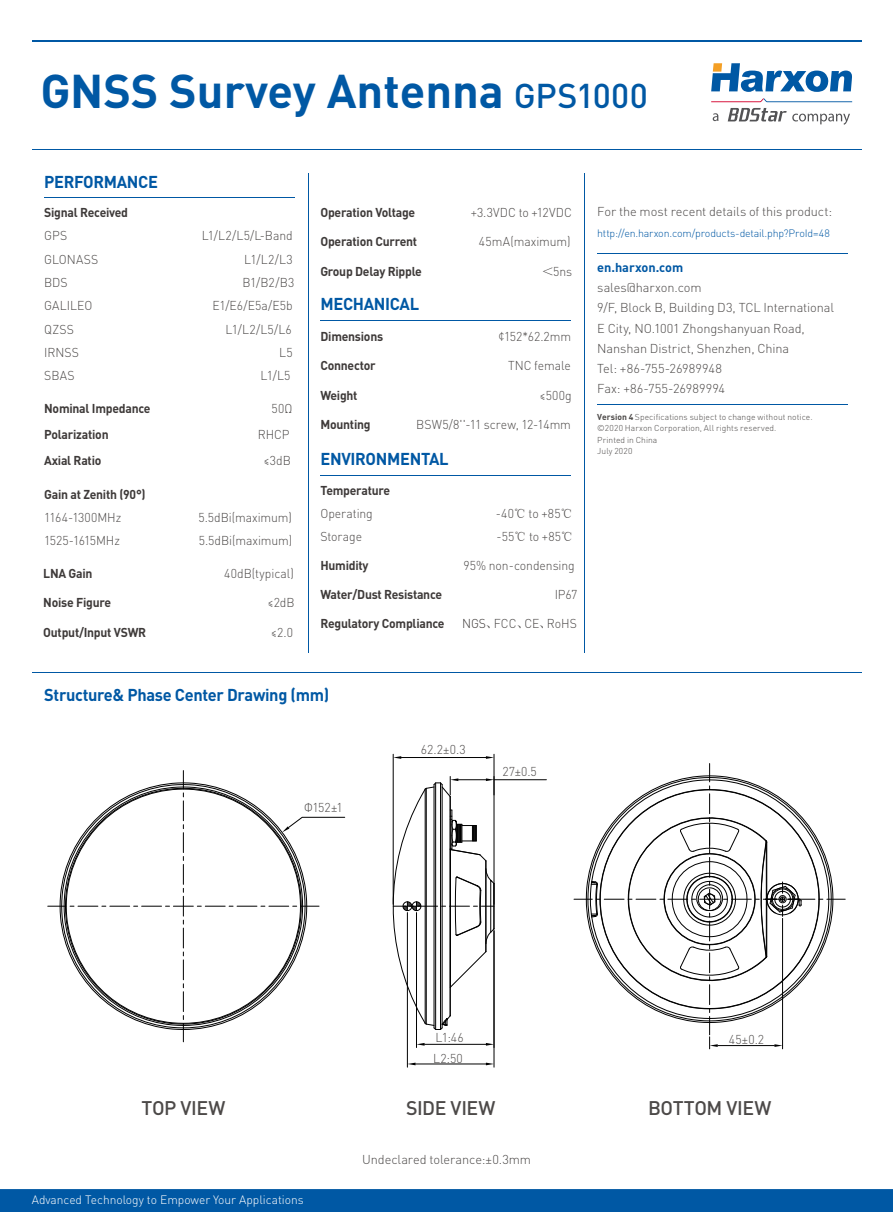
<style>
.page{position:relative;width:893px;height:1212px;background:#fff}
.page>*{position:absolute;margin:0;border:0;box-sizing:border-box;transform-origin:0 0}
.t1{font:700 46.8px "DIN Pro";color:#0058a4}
.t2{font:500 19.5px "DIN Pro";letter-spacing:-.02em;color:#4c4948}
.t3{font:700 16.95px "DIN Pro";letter-spacing:-.02em;color:#0058a4;scale:.96 1}
.t4{font:300 12.75px "DIN Pro";letter-spacing:-.005em;color:#4c4948;scale:.96 1}
.t5{font:700 12.75px "DIN Pro";letter-spacing:-.02em;color:#3e3a39;scale:.96 1}
.t6{font:300 12.75px/20.2px "DIN Pro";letter-spacing:-.005em;color:#4c4948}
.t7{font:700 12.75px "DIN Pro";letter-spacing:-.005em;color:#0058a4}
.t8{font:300 12px "DIN Pro";color:#fff}
.t9{font:300 10.65px "DIN Pro";letter-spacing:-.02em;color:#0058a4}
.t10{font:300 8.55px/11.2px "DIN Pro";letter-spacing:.01em;color:#4c4948}
.s1{font-weight:500;font-size:34.05px}
.s2{font-family:"Adobe Song Std Light G Bpc EUC H";font-weight:400}
.s3{color:#3e3a39}
.s4{font-family:"Sim Sun";font-weight:400}
.s5{font-weight:700}
</style>
<div class="page">
<hr style="left:32px;top:150px;width:829px;height:1px;background:#0058a4">
<hr style="left:32px;top:40px;width:829px;height:2px;background:#0058a4">
<hr style="left:32px;top:672px;width:829px;height:1px;background:#0058a4">
<hr style="left:308px;top:173px;width:1px;height:480px;background:#0058a4">
<hr style="left:584px;top:173px;width:1px;height:480px;background:#0058a4">
<hr style="left:44px;top:198px;width:251px;height:1px;background:#0058a4">
<hr style="left:597px;top:253px;width:251px;height:1px;background:#0058a4">
<hr style="left:597px;top:404px;width:251px;height:1px;background:#0058a4">
<hr style="left:320px;top:320px;width:251px;height:1px;background:#0058a4">
<hr style="left:320px;top:475px;width:251px;height:1px;background:#0058a4">
<svg style="left:711px;top:63px;width:141px;height:39px"></svg>
<svg style="left:713px;top:108px;width:137px;height:17px"></svg>
<div style="left:0;top:1189px;width:893px;height:23px;background:#0058a4"></div>
<svg style="left:574px;top:763px;width:271px;height:286px"></svg>
<svg style="left:48px;top:770px;width:297px;height:272px"></svg>
<hr style="left:494px;top:754px;width:1px;height:150px;background:#000">
<hr style="left:393px;top:754px;width:1px;height:150px;background:#000">
<hr style="left:401px;top:757px;width:85px;height:1px;background:#000">
<svg style="left:486px;top:756px;width:8px;height:3px"></svg>
<svg style="left:393px;top:756px;width:8px;height:3px"></svg>
<hr style="left:494px;top:779px;width:52px;height:1px;background:#000">
<svg style="left:392px;top:776px;width:103px;height:254px"></svg>
<hr style="left:416px;top:912px;width:1px;height:135px;background:#000">
<hr style="left:425px;top:1044px;width:61px;height:1px;background:#000">
<svg style="left:417px;top:1043px;width:8px;height:3px"></svg>
<svg style="left:486px;top:1043px;width:8px;height:3px"></svg>
<hr style="left:407px;top:912px;width:1px;height:155px;background:#000">
<hr style="left:494px;top:931px;width:1px;height:136px;background:#000">
<hr style="left:416px;top:1063px;width:70px;height:1px;background:#000">
<svg style="left:407px;top:1062px;width:9px;height:3px"></svg>
<svg style="left:486px;top:1062px;width:8px;height:3px"></svg>
<h1 class="t1" style="left:40px;top:60px;width:609px">GNSS Survey Antenna <span class="s1">GPS1000</span></h1>
<h3 class="t3" style="left:44px;top:170px;width:120px">PERFORMANCE</h3>
<p class="t5" style="left:44px;top:204px;width:89px">Signal Received</p>
<p class="t4" style="left:44px;top:227px;width:25px">GPS</p>
<p class="t4" style="left:202px;top:227px;width:96px">L1/L2/L5/L-Band</p>
<p class="t4" style="left:44px;top:250px;width:58px">GLONASS</p>
<p class="t4" style="left:244px;top:250px;width:52px">L1/L2/L3</p>
<p class="t4" style="left:44px;top:274px;width:26px">BDS</p>
<p class="t4" style="left:242px;top:274px;width:56px">B1/B2/B3</p>
<p class="t4" style="left:44px;top:297px;width:52px">GALILEO</p>
<p class="t4" style="left:212px;top:297px;width:85px">E1/E6/E5a/E5b</p>
<p class="t4" style="left:44px;top:320px;width:33px">QZSS</p>
<p class="t4" style="left:226px;top:320px;width:70px">L1/L2/L5/L6</p>
<p class="t4" style="left:44px;top:344px;width:38px">IRNSS</p>
<p class="t4" style="left:279px;top:344px;width:15px">L5</p>
<p class="t4" style="left:44px;top:367px;width:33px">SBAS</p>
<p class="t4" style="left:261px;top:367px;width:33px">L1/L5</p>
<p class="t5" style="left:44px;top:400px;width:112px">Nominal Impedance</p>
<p class="t4" style="left:272px;top:400px;width:23px">50Ω</p>
<p class="t5" style="left:44px;top:426px;width:69px">Polarization</p>
<p class="t4" style="left:258px;top:426px;width:35px">RHCP</p>
<p class="t5" style="left:44px;top:451px;width:61px">Axial Ratio</p>
<p class="t4" style="left:264px;top:451px;width:30px">≤3dB</p>
<p class="t5" style="left:44px;top:485px;width:107px">Gain at Zenith (90°)</p>
<p class="t4" style="left:44px;top:508px;width:82px">1164-1300MHz</p>
<p class="t4" style="left:198px;top:508px;width:99px">5.5dBi(maximum)</p>
<p class="t4" style="left:44px;top:532px;width:80px">1525-1615MHz</p>
<p class="t4" style="left:199px;top:532px;width:99px">5.5dBi(maximum)</p>
<p class="t5" style="left:43px;top:565px;width:53px">LNA Gain</p>
<p class="t4" style="left:224px;top:565px;width:74px">40dB(typical)</p>
<p class="t5" style="left:43px;top:594px;width:72px">Noise Figure</p>
<p class="t4" style="left:268px;top:594px;width:30px">≤2dB</p>
<p class="t5" style="left:43px;top:623px;width:109px">Output/Input VSWR</p>
<p class="t4" style="left:271px;top:623px;width:24px">≤2.0</p>
<p class="t5" style="left:320px;top:204px;width:100px">Operation Voltage</p>
<p class="t4" style="left:471px;top:204px;width:107px">+3.3VDC to +12VDC</p>
<p class="t5" style="left:320px;top:233px;width:102px">Operation Current</p>
<p class="t4" style="left:479px;top:233px;width:97px">45mA(maximum)</p>
<p class="t5" style="left:320px;top:262px;width:107px">Group Delay Ripple</p>
<p class="t4" style="left:542px;top:262px;width:33px"><span class="s2">＜</span>5ns</p>
<h3 class="t3" style="left:320px;top:292px;width:104px">MECHANICAL</h3>
<p class="t5" style="left:320px;top:328px;width:67px">Dimensions</p>
<p class="t4" style="left:498px;top:328px;width:77px">¢152*62.2mm</p>
<p class="t5" style="left:320px;top:357px;width:59px">Connector</p>
<p class="t4" style="left:508px;top:357px;width:67px">TNC female</p>
<p class="t5" style="left:320px;top:386px;width:40px">Weight</p>
<p class="t4" style="left:539px;top:386px;width:35px">≤500g</p>
<p class="t5" style="left:320px;top:416px;width:54px">Mounting</p>
<p class="t4" style="left:416px;top:416px;width:163px">BSW5/8''-11 screw, 12-14mm</p>
<h3 class="t3" style="left:320px;top:448px;width:135px">ENVIRONMENTAL</h3>
<p class="t5" style="left:320px;top:481px;width:74px">Temperature</p>
<p class="t4" style="left:320px;top:504px;width:56px">Operating</p>
<p class="t4" style="left:496px;top:504px;width:82px">-40<span class="s2">℃</span> to +85<span class="s2">℃</span></p>
<p class="t4" style="left:320px;top:528px;width:45px">Storage</p>
<p class="t4" style="left:497px;top:528px;width:81px">-55<span class="s2">℃</span> to +85<span class="s2">℃</span></p>
<p class="t5" style="left:320px;top:556px;width:52px">Humidity</p>
<p class="t4" style="left:463px;top:556px;width:118px">95% non-condensing</p>
<p class="t5" style="left:320px;top:586px;width:128px">Water/Dust Resistance</p>
<p class="t4" style="left:555px;top:586px;width:25px">IP67</p>
<p class="t5" style="left:320px;top:615px;width:131px">Regulatory Compliance</p>
<p class="t4" style="left:462px;top:615px;width:121px"><span class="s3">NGS</span><span class="s4">、</span>FCC<span class="s4">、</span>CE<span class="s4">、</span>RoHS</p>
<h3 class="t3" style="left:44px;top:684px;width:298px">Structure&amp; Phase Center Drawing (mm)</h3>
<p class="t4" style="left:304px;top:799px;width:42px">Φ152±1</p>
<p class="t4" style="left:421px;top:741px;width:48px">62.2±0.3</p>
<p class="t4" style="left:502px;top:763px;width:37px">27±0.5</p>
<p class="t6" style="left:597px;top:201px;width:236px">For the most recent details of this product:</p>
<p class="t9" style="left:597px;top:226px;width:234px">http://en.harxon.com/products-detail.php?ProId=48</p>
<p class="t7" style="left:597px;top:258px;width:87px">en.harxon.com</p>
<p class="t6" style="left:597px;top:277px;width:238px">sales@harxon.com<br>9/F, Block B, Building D3, TCL International<br>E City, NO.1001 Zhongshanyuan Road,<br>Nanshan District, Shenzhen, China<br>Tel: +86-755-26989948<br>Fax: +86-755-26989994</p>
<p class="t10" style="left:597px;top:411px;width:217px"><span class="s5">Version 4</span> Specifications subject to change without notice. ©2020 Harxon Corporation, All rights reserved.<br>Printed in China<br>July 2020</p>
<p class="t4" style="left:436px;top:1028px;width:31px">L1:46</p>
<p class="t4" style="left:729px;top:1031px;width:38px">45±0.2</p>
<p class="t4" style="left:433px;top:1049px;width:32px">L2:50</p>
<h2 class="t2" style="left:142px;top:1094px;width:85px">TOP VIEW</h2>
<h2 class="t2" style="left:406px;top:1094px;width:91px">SIDE VIEW</h2>
<h2 class="t2" style="left:648px;top:1094px;width:125px">BOTTOM VIEW</h2>
<p class="t8" style="left:32px;top:1191px;width:273px">Advanced Technology to Empower Your Applications</p>
<p class="t6" style="left:362px;top:1148px;width:170px">Undeclared tolerance:±0.3mm</p>
</div>
